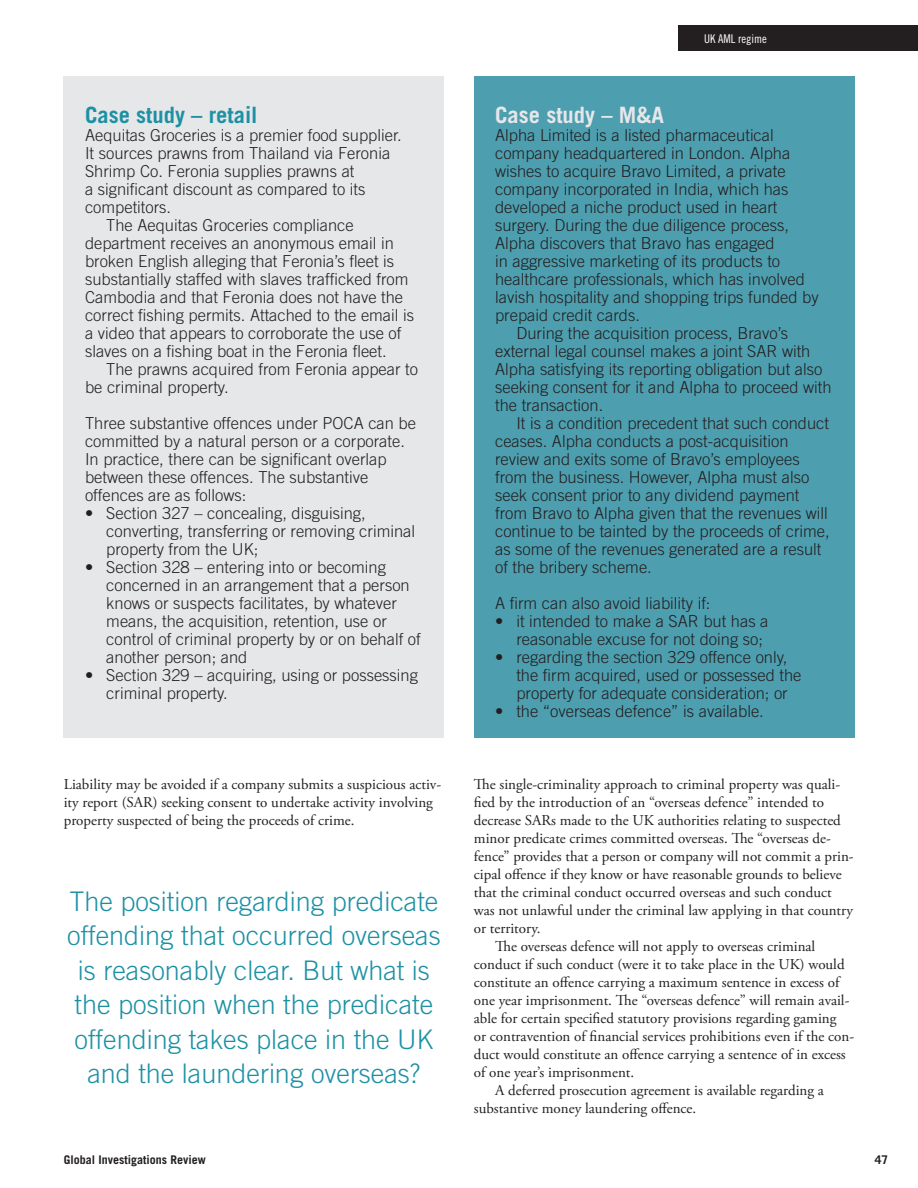
<style>
.page{position:relative;width:918px;height:1188px;background:#fff}
.page>*{position:absolute;margin:0;border:0;box-sizing:border-box;transform-origin:0 0}
.Pull_Quotes{font:300 27px/34.5px "Trade Gothic LT Std";color:#1d91a4;text-align:center}
.Subheading{font:700 22.5px "Trade Gothic LT Std";color:#1d91a4}
.Subheading-2{font:700 22.5px "Trade Gothic LT Std";color:#e6e7e9}
.First_para_1{font:300 16.5px/18px "Trade Gothic LT Std";color:#231f20}
.Body_text_2{font:300 16.5px/18px "Trade Gothic LT Std";color:#231f20}
.First_para_1-2{font:15px/18px "Adobe Garamond Pro";color:#231f20}
.Body_text_2-2{font:15px/18px "Adobe Garamond Pro";color:#231f20}
.t1{font:700 12px "Trade Gothic LT Std";color:#231f20}
.t2{font:12px "Trade Gothic LT Std Cn 18";color:#fff}
</style>
<div class="page">
<div style="left:679px;top:26px;width:239px;height:25px;background:#231f20"></div>
<div style="left:474px;top:77px;width:380px;height:661px;background:#4d9eaf"></div>
<div style="left:64px;top:77px;width:380px;height:661px;background:#e6e7e9"></div>
<p class="Subheading" style="left:85px;top:101px;width:174px">Case study – retail</p>
<p class="First_para_1" style="left:85px;top:126px;width:318px">Aequitas Groceries is a premier food supplier.<br>It sources prawns from Thailand via Feronia Shrimp Co. Feronia supplies prawns at<br>a significant discount as compared to its competitors.</p>
<p class="Body_text_2" style="left:85px;top:216px;width:331px;text-indent:21px">The Aequitas Groceries compliance department receives an anonymous email in broken English alleging that Feronia’s fleet is substantially staffed with slaves trafficked from Cambodia and that Feronia does not have the correct fishing permits. Attached to the email is a video that appears to corroborate the use of slaves on a fishing boat in the Feronia fleet.</p>
<p class="Body_text_2" style="left:85px;top:360px;width:334px;text-indent:21px">The prawns acquired from Feronia appear to be criminal property.</p>
<p class="First_para_1" style="left:85px;top:414px;width:332px">Three substantive offences under POCA can be committed by a natural person or a corporate.<br>In practice, there can be significant overlap between these offences. The substantive offences are as follows:</p>
<p class="First_para_1" style="left:106px;top:504px;width:310px;text-indent:-21px">• Section 327 – concealing, disguising, converting, transferring or removing criminal property from the UK;</p>
<p class="First_para_1" style="left:106px;top:558px;width:316px;text-indent:-21px">• Section 328 – entering into or becoming concerned in an arrangement that a person knows or suspects facilitates, by whatever means, the acquisition, retention, use or control of criminal property by or on behalf of another person; and</p>
<p class="First_para_1" style="left:106px;top:666px;width:313px;text-indent:-21px">• Section 329 – acquiring, using or possessing criminal property.</p>
<p class="t2" style="left:704px;top:31px;width:64px">UK AML regime</p>
<p class="Subheading-2" style="left:495px;top:101px;width:170px">Case study – M&amp;A</p>
<p class="First_para_1" style="left:495px;top:126px;width:325px">Alpha Limited is a listed pharmaceutical company headquartered in London. Alpha wishes to acquire Bravo Limited, a private company incorporated in India, which has developed a niche product used in heart surgery. During the due diligence process, Alpha discovers that Bravo has engaged<br>in aggressive marketing of its products to healthcare professionals, which has involved lavish hospitality and shopping trips funded by prepaid credit cards.</p>
<p class="Body_text_2" style="left:495px;top:324px;width:338px;text-indent:21px">During the acquisition process, Bravo’s external legal counsel makes a joint SAR with Alpha satisfying its reporting obligation but also seeking consent for it and Alpha to proceed with the transaction.</p>
<p class="Body_text_2" style="left:495px;top:414px;width:336px;text-indent:21px">It is a condition precedent that such conduct ceases. Alpha conducts a post-acquisition review and exits some of Bravo’s employees from the business. However, Alpha must also seek consent prior to any dividend payment from Bravo to Alpha given that the revenues will continue to be tainted by the proceeds of crime, as some of the revenues generated are a result of the bribery scheme.</p>
<p class="First_para_1" style="left:495px;top:594px;width:217px">A firm can also avoid liability if:</p>
<p class="First_para_1" style="left:516px;top:612px;width:254px;text-indent:-21px">• it intended to make a SAR but has a reasonable excuse for not doing so;</p>
<p class="First_para_1" style="left:516px;top:648px;width:287px;text-indent:-21px">• regarding the section 329 offence only, the firm acquired, used or possessed the property for adequate consideration; or</p>
<p class="First_para_1" style="left:495px;top:702px;width:270px">• the “overseas defence” is available.</p>
<p class="First_para_1-2" style="left:64px;top:776px;width:379px">Liability may be avoided if a company submits a suspicious activ&shy;ity report (SAR) seeking consent to undertake activity involving property suspected of being the proceeds of crime.</p>
<p class="First_para_1-2" style="left:474px;top:776px;width:381px">The single-criminality approach to criminal property was quali&shy;fied by the introduction of an “overseas defence” intended to decrease SARs made to the UK authorities relating to suspected minor predicate crimes committed overseas. The “overseas de&shy;fence” provides that a person or company will not commit a prin&shy;cipal offence if they know or have reasonable grounds to believe that the criminal conduct occurred overseas and such conduct was not unlawful under the criminal law applying in that country or territory.</p>
<p class="Body_text_2-2" style="left:474px;top:938px;width:382px;text-indent:21px">The overseas defence will not apply to overseas criminal conduct if such conduct (were it to take place in the UK) would constitute an offence carrying a maximum sentence in excess of one year imprisonment. The “overseas defence” will remain avail&shy;able for certain specified statutory provisions regarding gaming<br>or contravention of financial services prohibitions even if the con&shy;duct would constitute an offence carrying a sentence of in excess of one year’s imprisonment.</p>
<p class="Body_text_2-2" style="left:474px;top:1082px;width:352px;text-indent:21px">A deferred prosecution agreement is available regarding a substantive money laundering offence.</p>
<p class="Pull_Quotes" style="left:67px;top:883px;width:375px">The position regarding predicate offending that occurred overseas is reasonably clear. But what is the position when the predicate offending takes place in the UK and the laundering overseas?</p>
<p class="t1" style="left:64px;top:1152px;width:144px">Global Investigations Review</p>
<p class="t1" style="left:875px;top:1152px;width:15px">47</p>
</div>
